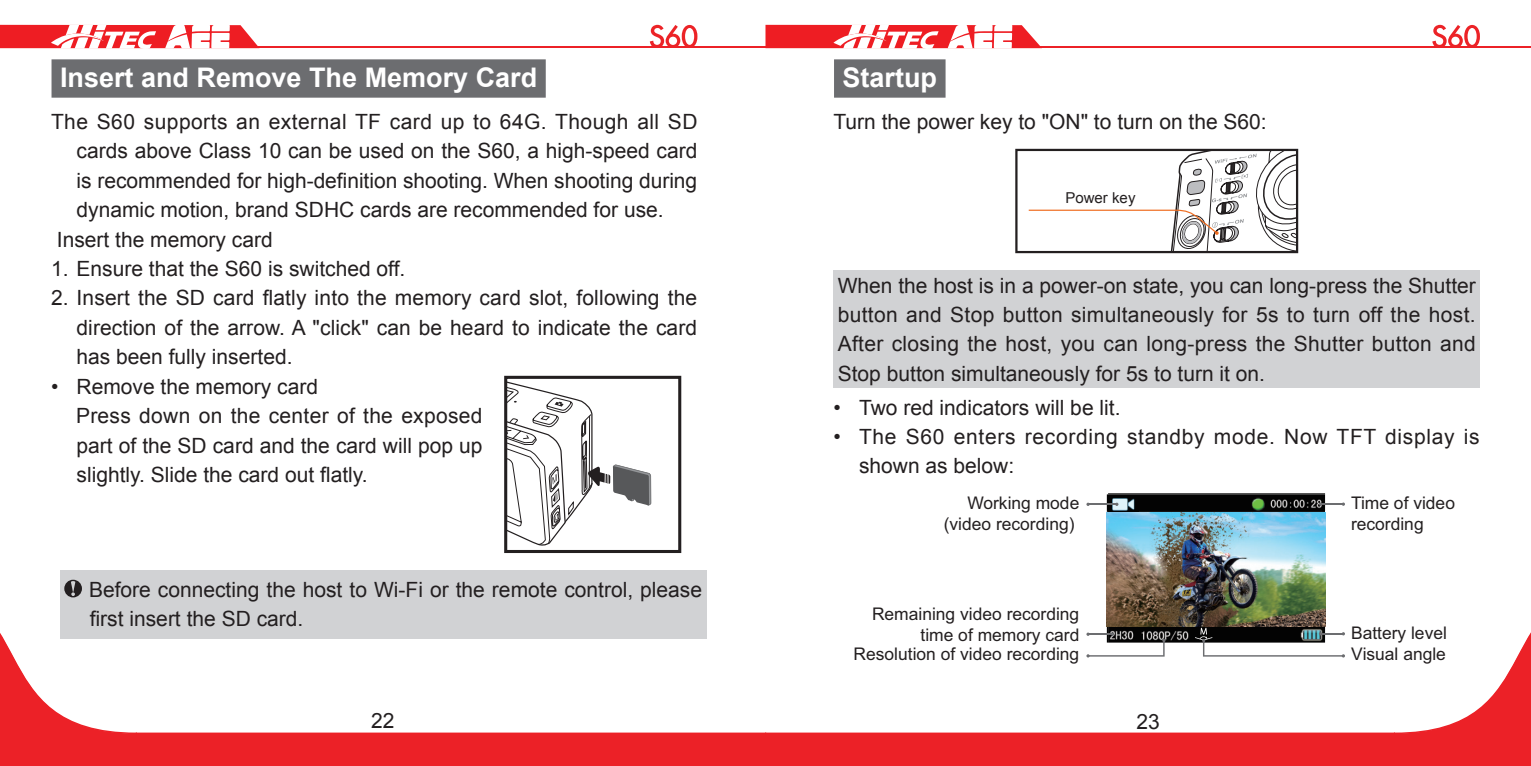
<style>
.page{position:relative;width:1531px;height:766px;background:#fff}
.page>*{position:absolute;margin:0;border:0;box-sizing:border-box;transform-origin:0 0}
.t1{font:700 27px "Arial";color:#fff}
.t2{font:21px/29.4px "Arial";color:#231f20;text-align:justify}
.t3{font:21px/29.4px "Arial";letter-spacing:.035em;color:#231f20}
.t4{font:21px "Arial";letter-spacing:.02em;color:#231f20}
.t5{font:17.4px/21px "Arial";color:#231f20;text-align:right}
.t6{font:15px "Arial";color:#231f20}
</style>
<div class="page">
<hr style="left:30px;top:46px;width:1501px;height:2px;background:#ec2127">
<svg style="left:0;top:25px;width:259px;height:24px"></svg>
<svg style="left:0;top:581px;width:1531px;height:184px"></svg>
<svg style="left:765px;top:25px;width:277px;height:24px"></svg>
<svg style="left:1432px;top:25px;width:48px;height:21px"></svg>
<svg style="left:650px;top:25px;width:47px;height:21px"></svg>
<div style="left:52px;top:59px;width:494px;height:39px;background:#6c6d70"></div>
<svg style="left:508px;top:381px;width:143px;height:165px"></svg>
<div style="left:504px;top:375px;width:177px;height:178px;border:3px solid #231f20"></div>
<div style="left:60px;top:570px;width:646px;height:68px;background:#d1d2d4"></div>
<svg style="left:64px;top:579px;width:18px;height:18px"></svg>
<div style="left:834px;top:59px;width:111px;height:39px;background:#6c6d70"></div>
<div style="left:1015px;top:149px;width:283px;height:104px;border:2px solid #231f20"></div>
<svg style="left:1027px;top:150px;width:270px;height:102px"></svg>
<div style="left:833px;top:270px;width:647px;height:118px;background:#d1d2d4"></div>
<img style="left:1108px;top:494px;width:217px;height:148px">
<img style="left:1250px;top:496px;width:14px;height:14px">
<img style="left:1108px;top:495px;width:30px;height:16px">
<img style="left:1107px;top:512px;width:218px;height:114px">
<hr style="left:1088px;top:503px;width:29px;height:2px;background:#6c6d70">
<svg style="left:1319px;top:502px;width:26px;height:3px"></svg>
<svg style="left:1086px;top:632px;width:79px;height:25px"></svg>
<svg style="left:1195px;top:627px;width:150px;height:30px"></svg>
<p class="t1" style="left:60px;top:59px;width:479px">Insert and Remove The Memory Card</p>
<p class="t4" style="left:51px;top:108px;width:648px">The S60 supports an external TF card up to 64G. Though all SD</p>
<p class="t2" style="left:77px;top:136px;width:622px">cards above Class 10 can be used on the S60, a high-speed card</p>
<p class="t2" style="left:77px;top:166px;width:622px">is recommended for high-definition shooting. When shooting during</p>
<p class="t2" style="left:77px;top:195px;width:589px">dynamic motion, brand SDHC cards are recommended for use.</p>
<p class="t2" style="left:57px;top:225px;width:217px">Insert the memory card</p>
<p class="t2" style="left:51px;top:254px;width:356px">1. Ensure that the S60 is switched off.</p>
<p class="t2" style="left:77px;top:283px;width:622px;text-indent:-26px">2. Insert the SD card flatly into the memory card slot, following the direction of the arrow. A "click" can be heard to indicate the card has been fully inserted.</p>
<p class="t2" style="left:76px;top:372px;width:408px;text-align:left;text-indent:-25px">• Remove the memory card<br>Press down on the center of the exposed part of the SD card and the card will pop up slightly. Slide the card out flatly.</p>
<p class="t2" style="left:89px;top:575px;width:615px">Before connecting the host to Wi-Fi or the remote control, please first insert the SD card.</p>
<p class="t1" style="left:842px;top:59px;width:96px">Startup</p>
<p class="t2" style="left:833px;top:107px;width:435px">Turn the power key to "ON" to turn on the S60:</p>
<p class="t6" style="left:1065px;top:187px;width:72px">Power key</p>
<p class="t2" style="left:838px;top:270px;width:640px">When the host is in a power-on state, you can long-press the Shutter button and Stop button simultaneously for 5s to turn off the host.<br>After closing the host, you can long-press the Shutter button and Stop button simultaneously for 5s to turn it on.</p>
<p class="t2" style="left:833px;top:392px;width:288px">• Two red indicators will be lit.</p>
<p class="t3" style="left:859px;top:422px;width:622px;text-indent:-26px">• The S60 enters recording standby mode. Now TFT display is shown as below:</p>
<p class="t5" style="left:944px;top:492px;width:137px">Working mode (video recording)</p>
<p class="t5" style="left:1351px;top:492px;width:105px;text-align:left">Time of video recording</p>
<p class="t5" style="left:872px;top:603px;width:209px">Remaining video recording time of memory card</p>
<p class="t5" style="left:853px;top:643px;width:227px">Resolution of video recording</p>
<p class="t5" style="left:1351px;top:622px;width:97px">Battery level</p>
<p class="t5" style="left:1351px;top:643px;width:96px">Visual angle</p>
<p class="t2" style="left:371px;top:706px;width:25px">22</p>
<p class="t2" style="left:1136px;top:706px;width:25px">23</p>
</div>
